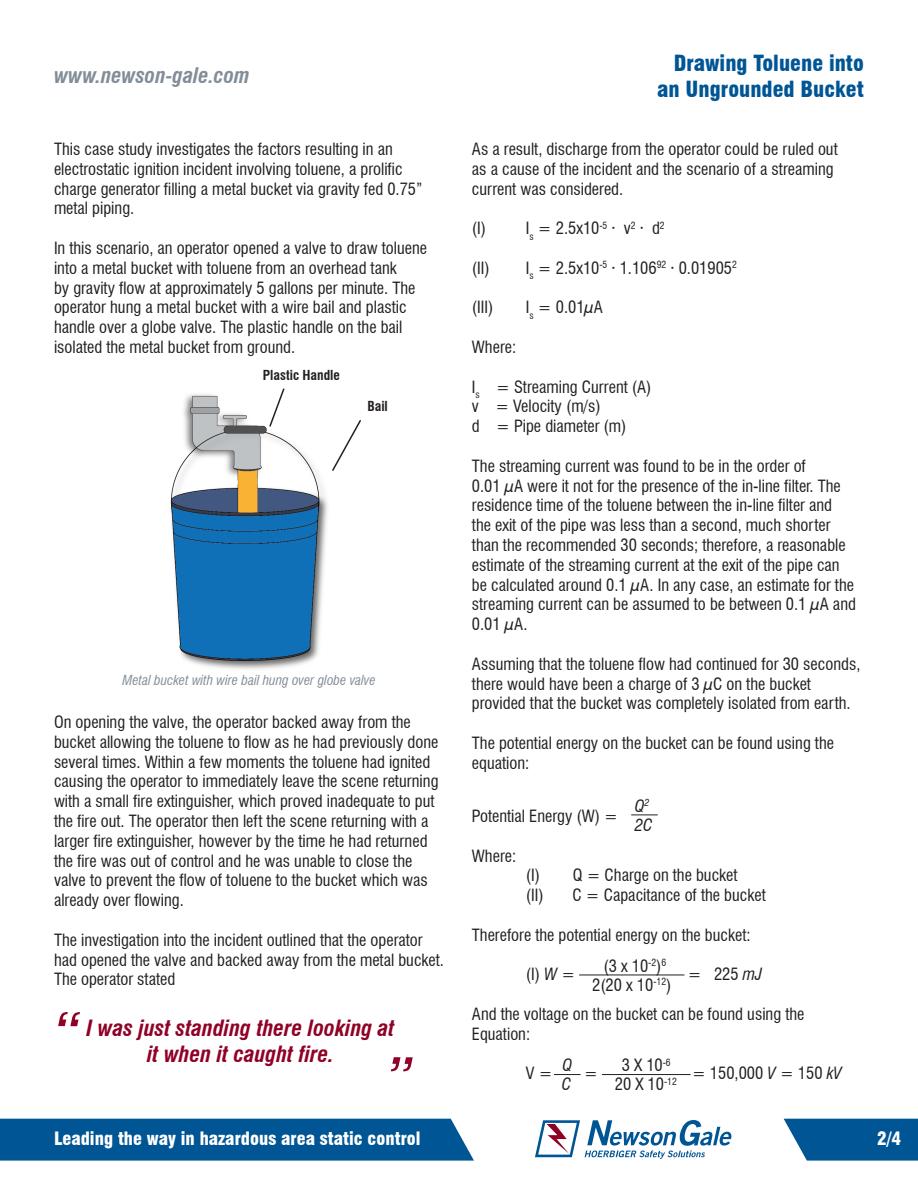
<style>
.page{position:relative;width:918px;height:1188px;background:#fff}
.page>*{position:absolute;margin:0;border:0;box-sizing:border-box;transform-origin:0 0}
.t1{font:italic 700 condensed 51px "Swiss 721 BT";color:#900126}
.t2{font:italic 700 condensed 21.9px "Swiss 721 BT";color:#900126}
.t3{font:900 condensed 21.75px "Swiss 721 BT";color:#005595}
.t4{font:italic 700 condensed 21px "Swiss 721 BT";color:#828d98}
.t5{font:900 condensed 18px "Swiss 721 BT";color:#fff}
.t6{font:condensed 16.5px/19.8px "Swiss 721 BT";color:#231f20}
.t7{font:italic condensed 16.5px "Swiss 721 BT";color:#231f20}
.t8{font:italic condensed 13.5px "Swiss 721 BT";color:#828d98}
.t9{font:700 condensed 13.5px "Swiss 721 BT";color:#231f20}
.s1{font-style:italic}
</style>
<div class="page">
<img style="left:170px;top:394px;width:158px;height:275px">
<svg style="left:268px;top:388px;width:18px;height:40px"></svg>
<svg style="left:332px;top:420px;width:29px;height:51px"></svg>
<svg style="left:631px;top:815px;width:27px;height:1px"></svg>
<svg style="left:554px;top:1074px;width:27px;height:1px"></svg>
<hr style="left:602px;top:1074px;width:89px;height:1px;background:#231f20">
<hr style="left:579px;top:975px;width:105px;height:1px;background:#231f20">
<svg style="left:784px;top:1119px;width:134px;height:42px;background:#17649e"></svg>
<div style="left:0;top:1119px;width:474px;height:42px;background:#005595"></div>
<svg style="left:535px;top:1120px;width:197px;height:39px"></svg>
<p class="t4" style="left:54px;top:62px;width:197px">www.newson-gale.com</p>
<p class="t6" style="left:54px;top:139px;width:370px">This case study investigates the factors resulting in an electrostatic ignition incident involving toluene, a prolific charge generator filling a metal bucket via gravity fed 0.75” metal piping.</p>
<p class="t6" style="left:54px;top:238px;width:375px">In this scenario, an operator opened a valve to draw toluene into a metal bucket with toluene from an overhead tank<br>by gravity flow at approximately 5 gallons per minute. The operator hung a metal bucket with a wire bail and plastic handle over a globe valve. The plastic handle on the bail isolated the metal bucket from ground.</p>
<p class="t9" style="left:263px;top:367px;width:78px">Plastic Handle</p>
<p class="t9" style="left:367px;top:398px;width:22px">Bail</p>
<p class="t8" style="left:122px;top:672px;width:255px">Metal bucket with wire bail hung over globe valve</p>
<p class="t6" style="left:54px;top:712px;width:386px">On opening the valve, the operator backed away from the bucket allowing the toluene to flow as he had previously done several times. Within a few moments the toluene had ignited causing the operator to immediately leave the scene returning with a small fire extinguisher, which proved inadequate to put the fire out. The operator then left the scene returning with a larger fire extinguisher, however by the time he had returned the fire was out of control and he was unable to close the valve to prevent the flow of toluene to the bucket which was already over flowing.</p>
<p class="t6" style="left:54px;top:930px;width:392px">The investigation into the incident outlined that the operator had opened the valve and backed away from the metal bucket.<br>The operator stated</p>
<p class="t1" style="left:54px;top:1002px;width:26px">“</p>
<p class="t2" style="left:86px;top:1014px;width:310px">I was just standing there looking at</p>
<p class="t2" style="left:147px;top:1041px;width:188px">it when it caught fire.</p>
<p class="t1" style="left:387px;top:1046px;width:26px">”</p>
<p class="t3" style="left:674px;top:50px;width:192px">Drawing Toluene into</p>
<p class="t3" style="left:657px;top:76px;width:208px">an Ungrounded Bucket</p>
<p class="t6" style="left:472px;top:139px;width:367px">As a result, discharge from the operator could be ruled out as a cause of the incident and the scenario of a streaming current was considered.</p>
<p class="t6" style="left:472px;top:218px;width:16px">(I)</p>
<p class="t6" style="left:526px;top:218px;width:140px">I<sub>s</sub> = 2.5x10<sup>-5</sup> ∙ v<sup>2</sup> ∙ d<sup>2</sup></p>
<p class="t6" style="left:472px;top:258px;width:266px">(II) I<sub>s</sub> = 2.5x10<sup>-5</sup> ∙ 1.106<sup>92</sup> ∙ 0.01905<sup>2</sup></p>
<p class="t6" style="left:472px;top:297px;width:23px">(III)</p>
<p class="t6" style="left:526px;top:297px;width:78px">I<sub>s</sub> = 0.01μA</p>
<p class="t6" style="left:472px;top:337px;width:46px">Where:</p>
<p class="t6" style="left:472px;top:377px;width:181px">I<sub>s</sub> = Streaming Current (A)</p>
<p class="t6" style="left:472px;top:396px;width:130px">v = Velocity (m/s)</p>
<p class="t6" style="left:472px;top:416px;width:156px">d = Pipe diameter (m)</p>
<p class="t6" style="left:472px;top:456px;width:335px">The streaming current was found to be in the order of</p>
<p class="t6" style="left:472px;top:476px;width:386px">0.01 µA were it not for the presence of the in-line filter. The residence time of the toluene between the in-line filter and<br>the exit of the pipe was less than a second, much shorter than the recommended 30 seconds; therefore, a reasonable estimate of the streaming current at the exit of the pipe can be calculated around 0.1 µA. In any case, an estimate for the streaming current can be assumed to be between 0.1 µA and 0.01 µA.</p>
<p class="t6" style="left:472px;top:654px;width:390px">Assuming that the toluene flow had continued for 30 seconds, there would have been a charge of 3 µC on the bucket provided that the bucket was completely isolated from earth.</p>
<p class="t6" style="left:472px;top:733px;width:364px">The potential energy on the bucket can be found using the equation:</p>
<p class="t7" style="left:635px;top:796px;width:16px">Q<sup>2</sup></p>
<p class="t6" style="left:472px;top:806px;width:147px">Potential Energy (W) =</p>
<p class="t6" style="left:472px;top:846px;width:46px">Where:</p>
<p class="t6" style="left:526px;top:865px;width:213px">(I) Q = Charge on the bucket</p>
<p class="t6" style="left:526px;top:885px;width:19px">(II)</p>
<p class="t6" style="left:572px;top:885px;width:195px">C = Capacitance of the bucket</p>
<p class="t6" style="left:472px;top:925px;width:280px">Therefore the potential energy on the bucket:</p>
<p class="t6" style="left:526px;top:964px;width:51px">(I) <span class="s1">W</span> =</p>
<p class="t6" style="left:688px;top:964px;width:76px">= 225 <span class="s1">mJ</span></p>
<p class="t6" style="left:472px;top:1004px;width:334px">And the voltage on the bucket can be found using the<br>Equation:</p>
<p class="t6" style="left:526px;top:1063px;width:28px">V =</p>
<p class="t6" style="left:584px;top:1063px;width:15px">=</p>
<p class="t6" style="left:692px;top:1063px;width:152px">= 150,000 <span class="s1">V</span> = 150 <span class="s1">kV</span></p>
<p class="t7" style="left:635px;top:815px;width:19px">2C</p>
<p class="t6" style="left:603px;top:956px;width:64px">(3 x 10<sup>-2</sup>)<sup>6</sup></p>
<p class="t6" style="left:592px;top:975px;width:81px">2(20 x 10<sup>-12</sup>)</p>
<p class="t7" style="left:563px;top:1055px;width:11px">Q</p>
<p class="t6" style="left:622px;top:1055px;width:50px">3 X 10<sup>-6</sup></p>
<p class="t7" style="left:562px;top:1075px;width:11px">C</p>
<p class="t6" style="left:615px;top:1074px;width:63px">20 X 10<sup>-12</sup></p>
<p class="t5" style="left:54px;top:1128px;width:368px">Leading the way in hazardous area static control</p>
<p class="t5" style="left:877px;top:1128px;width:26px">2/4</p>
</div>
